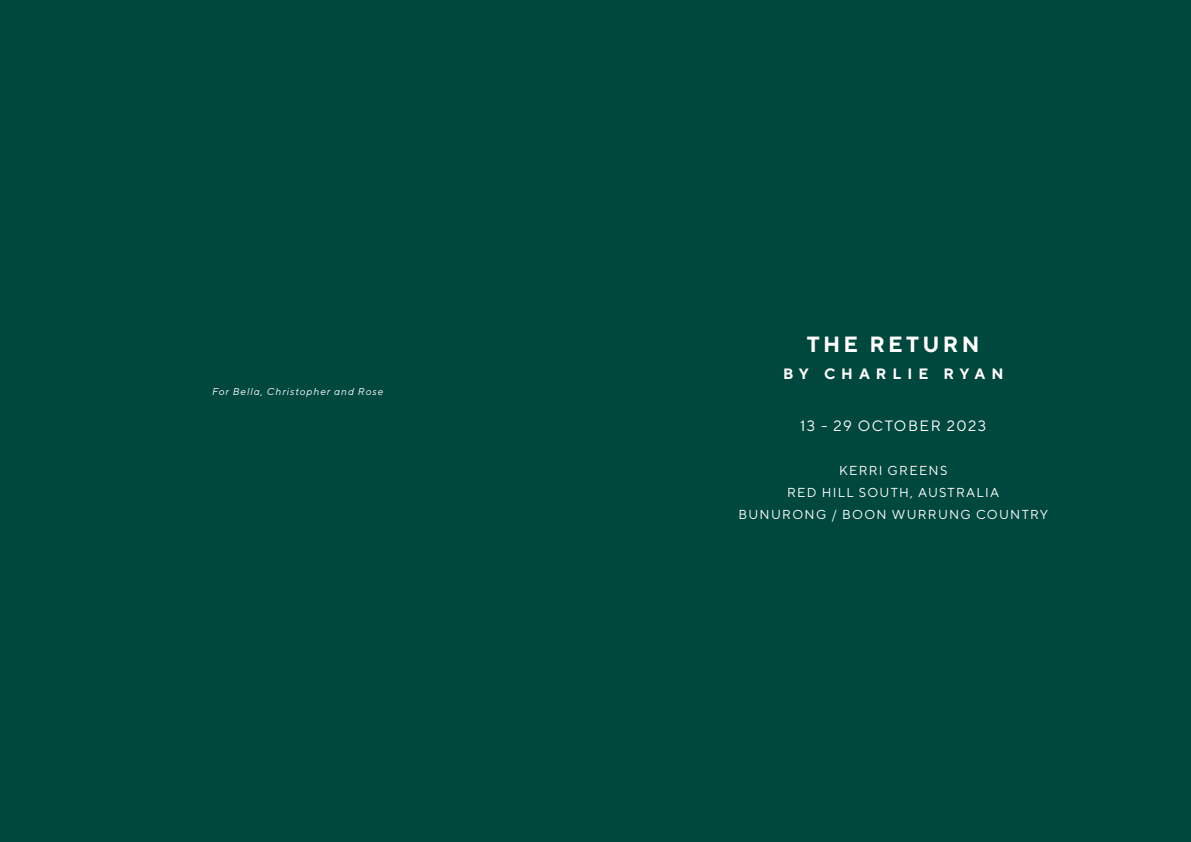
<style>
.page{position:relative;width:1191px;height:842px;background:#fff}
.page>*{position:absolute;margin:0;border:0;box-sizing:border-box;transform-origin:0 0}
.t1{font:700 22px "TT Norms";letter-spacing:.15em;color:#fff}
.t2{font:15px "TT Norms";letter-spacing:.1em;color:#fff}
.t3{font:700 15px "TT Norms";letter-spacing:.4em;color:#fff}
.t4{font:13px/22px "TT Norms";letter-spacing:.1em;color:#fff;text-align:center}
.t5{font:italic 10px "TT Norms";letter-spacing:.1em;color:#fff}
</style>
<div class="page">
<div style="left:0;top:0;width:595px;height:842px;background:#00473d"></div>
<div style="left:595px;top:0;width:596px;height:842px;background:#00473d"></div>
<p class="t5" style="left:212px;top:386px;width:173px">For Bella, Christopher and Rose</p>
<h1 class="t1" style="left:807px;top:331px;width:174px">THE RETURN</h1>
<p class="t3" style="left:783px;top:364px;width:222px">BY CHARLIE RYAN</p>
<p class="t2" style="left:800px;top:416px;width:188px">13 - 29 OCTOBER 2023</p>
<p class="t4" style="left:738px;top:459px;width:311px">KERRI GREENS<br>RED HILL SOUTH, AUSTRALIA<br>BUNURONG / BOON WURRUNG COUNTRY</p>
</div>
